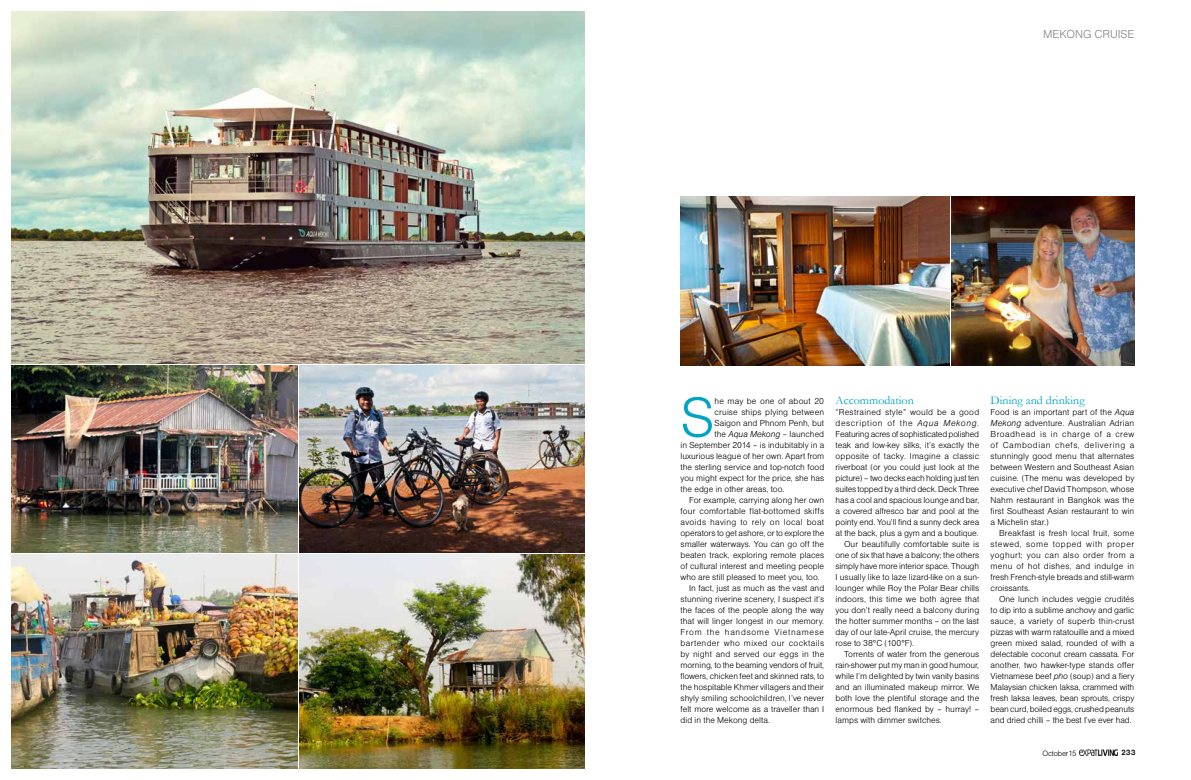
<style>
.page{position:relative;width:1191px;height:780px;background:#fff}
.page>*{position:absolute;margin:0;border:0;box-sizing:border-box;transform-origin:0 0}
.t1{font:300 58.5px "Nimbus Sans D";color:#00a4c4}
.t2{font:12px "Garamond";color:#00a4c4}
.t3{font:300 12px "Nimbus Sans D";color:#808285}
.t4{font:300 9px/11px "Nimbus Sans D";color:#000;text-align:justify}
.t5{font:300 9px "Nimbus Sans D";letter-spacing:-.02em;color:#000}
.t6{font:300 9px "Nimbus Sans D";letter-spacing:.02em;color:#000}
.t7{font:300 9px "Nimbus Sans D";letter-spacing:.035em;color:#000}
.t8{font:300 9px "Nimbus Sans D";letter-spacing:.04em;color:#000}
.t9{font:300 9px "Nimbus Sans D";letter-spacing:.025em;color:#000}
.t10{font:300 9px "Nimbus Sans D";letter-spacing:.065em;color:#000}
.t11{font:300 9px "Nimbus Sans D";letter-spacing:.08em;color:#000}
.t12{font:300 8px "Nimbus Sans D";letter-spacing:-.02em;color:#000}
.t13{font:700 8px "Nimbus Sans D";color:#000}
.s1{font-style:italic}
</style>
<div class="page">
<img style="left:1079px;top:749px;width:38px;height:6px">
<img style="left:300px;top:365px;width:284px;height:187px">
<img style="left:680px;top:197px;width:269px;height:168px">
<img style="left:11px;top:11px;width:573px;height:352px">
<img style="left:951px;top:197px;width:183px;height:168px">
<img style="left:11px;top:365px;width:287px;height:187px">
<img style="left:300px;top:554px;width:284px;height:214px">
<img style="left:11px;top:554px;width:287px;height:214px">
<h2 class="t3" style="left:1043px;top:27px;width:93px">MEKONG CRUISE</h2>
<h1 class="t1" style="left:680px;top:385px;width:36px">S</h1>
<p class="t4" style="left:714px;top:395px;width:111px">he may be one of about 20</p>
<p class="t4" style="left:714px;top:406px;width:111px">cruise ships plying between</p>
<p class="t4" style="left:714px;top:417px;width:111px">Saigon and Phnom Penh, but</p>
<p class="t4" style="left:714px;top:428px;width:111px">the <span class="s1">Aqua Mekong</span> – launched</p>
<p class="t4" style="left:680px;top:439px;width:145px">in September 2014 – is indubitably in a</p>
<p class="t4" style="left:680px;top:450px;width:145px">luxurious league of her own. Apart from</p>
<p class="t4" style="left:680px;top:461px;width:145px">the sterling service and top-notch food</p>
<p class="t4" style="left:680px;top:472px;width:145px">you might expect for the price, she has</p>
<p class="t4" style="left:680px;top:483px;width:105px">the edge in other areas, too.</p>
<p class="t4" style="left:689px;top:494px;width:137px">For example, carrying along her own</p>
<p class="t6" style="left:680px;top:505px;width:145px">four comfortable flat-bottomed skiffs</p>
<p class="t7" style="left:680px;top:516px;width:145px">avoids having to rely on local boat</p>
<p class="t4" style="left:680px;top:527px;width:145px">operators to get ashore, or to explore the</p>
<p class="t4" style="left:680px;top:538px;width:145px">smaller waterways. You can go off the</p>
<p class="t4" style="left:680px;top:549px;width:145px">beaten track, exploring remote places</p>
<p class="t4" style="left:680px;top:560px;width:145px">of cultural interest and meeting people</p>
<p class="t4" style="left:680px;top:571px;width:141px">who are still pleased to meet you, too.</p>
<p class="t4" style="left:689px;top:582px;width:137px">In fact, just as much as the vast and</p>
<p class="t4" style="left:680px;top:593px;width:145px">stunning riverine scenery, I suspect it’s</p>
<p class="t4" style="left:680px;top:604px;width:145px">the faces of the people along the way</p>
<p class="t4" style="left:680px;top:615px;width:145px">that will linger longest in our memory.</p>
<p class="t11" style="left:680px;top:626px;width:145px">From the handsome Vietnamese</p>
<p class="t8" style="left:680px;top:637px;width:145px">bartender who mixed our cocktails</p>
<p class="t4" style="left:680px;top:648px;width:145px">by night and served our eggs in the</p>
<p class="t4" style="left:680px;top:659px;width:145px">morning, to the beaming vendors of fruit,</p>
<p class="t4" style="left:680px;top:670px;width:145px">flowers, chicken feet and skinned rats, to</p>
<p class="t4" style="left:680px;top:681px;width:145px">the hospitable Khmer villagers and their</p>
<p class="t4" style="left:680px;top:692px;width:145px">shyly smiling schoolchildren, I’ve never</p>
<p class="t4" style="left:680px;top:703px;width:145px">felt more welcome as a traveller than I</p>
<p class="t4" style="left:680px;top:714px;width:91px">did in the Mekong delta.</p>
<h2 class="t2" style="left:835px;top:393px;width:80px">Accommodation</h2>
<p class="t9" style="left:835px;top:407px;width:145px">“Restrained style” would be a good</p>
<p class="t10" style="left:835px;top:418px;width:145px">description of the <span class="s1">Aqua Mekong</span>.</p>
<p class="t5" style="left:835px;top:429px;width:145px">Featuring acres of sophisticated polished</p>
<p class="t4" style="left:835px;top:439px;width:145px">teak and low-key silks, it’s exactly the</p>
<p class="t6" style="left:835px;top:451px;width:145px">opposite of tacky. Imagine a classic</p>
<p class="t4" style="left:835px;top:461px;width:145px">riverboat (or you could just look at the</p>
<p class="t5" style="left:835px;top:473px;width:145px">picture) – two decks each holding just ten</p>
<p class="t5" style="left:835px;top:484px;width:145px">suites topped by a third deck. Deck Three</p>
<p class="t4" style="left:835px;top:494px;width:145px">has a cool and spacious lounge and bar,</p>
<p class="t4" style="left:835px;top:505px;width:145px">a covered alfresco bar and pool at the</p>
<p class="t4" style="left:835px;top:516px;width:145px">pointy end. You’ll find a sunny deck area</p>
<p class="t4" style="left:835px;top:527px;width:145px">at the back, plus a gym and a boutique.</p>
<p class="t4" style="left:844px;top:538px;width:137px">Our beautifully comfortable suite is</p>
<p class="t4" style="left:835px;top:549px;width:145px">one of six that have a balcony; the others</p>
<p class="t4" style="left:835px;top:560px;width:145px">simply have more interior space. Though</p>
<p class="t4" style="left:835px;top:571px;width:145px">I usually like to laze lizard-like on a sun-</p>
<p class="t4" style="left:835px;top:582px;width:145px">lounger while Roy the Polar Bear chills</p>
<p class="t4" style="left:835px;top:593px;width:145px">indoors, this time we both agree that</p>
<p class="t4" style="left:835px;top:604px;width:145px">you don’t really need a balcony during</p>
<p class="t4" style="left:835px;top:615px;width:145px">the hotter summer months – on the last</p>
<p class="t4" style="left:835px;top:626px;width:145px">day of our late-April cruise, the mercury</p>
<p class="t4" style="left:835px;top:637px;width:80px">rose to 38°C (100°F).</p>
<p class="t4" style="left:844px;top:648px;width:137px">Torrents of water from the generous</p>
<p class="t4" style="left:835px;top:659px;width:145px">rain-shower put my man in good humour,</p>
<p class="t4" style="left:835px;top:670px;width:145px">while I’m delighted by twin vanity basins</p>
<p class="t4" style="left:835px;top:681px;width:145px">and an illuminated makeup mirror. We</p>
<p class="t4" style="left:835px;top:692px;width:145px">both love the plentiful storage and the</p>
<p class="t4" style="left:835px;top:703px;width:145px">enormous bed flanked by – hurray! –</p>
<p class="t4" style="left:835px;top:714px;width:108px">lamps with dimmer switches.</p>
<h2 class="t2" style="left:990px;top:393px;width:96px">Dining and drinking</h2>
<p class="t4" style="left:990px;top:406px;width:145px">Food is an important part of the <span class="s1">Aqua Mekong</span> adventure. Australian Adrian Broadhead is in charge of a crew of Cambodian chefs, delivering a stunningly good menu that alternates between Western and Southeast Asian cuisine. (The menu was developed by executive chef David Thompson, whose Nahm restaurant in Bangkok was the first Southeast Asian restaurant to win a Michelin star.)</p>
<p class="t4" style="left:990px;top:527px;width:145px;text-indent:9px">Breakfast is fresh local fruit, some stewed, some topped with proper yoghurt; you can also order from a menu of hot dishes, and indulge in fresh French-style breads and still-warm croissants.</p>
<p class="t4" style="left:990px;top:593px;width:145px;text-indent:9px">One lunch includes veggie crudités to dip into a sublime anchovy and garlic sauce, a variety of superb thin-crust pizzas with warm ratatouille and a mixed green mixed salad, rounded of with a delectable coconut cream cassata. For another, two hawker-type stands offer Vietnamese beef <span class="s1">pho</span> (soup) and a fiery Malaysian chicken laksa, crammed with fresh laksa leaves, bean sprouts, crispy bean curd, boiled eggs, crushed peanuts and dried chilli – the best I’ve ever had.</p>
<p class="t12" style="left:1042px;top:748px;width:35px">October15</p>
<p class="t13" style="left:1121px;top:748px;width:16px">233</p>
</div>
